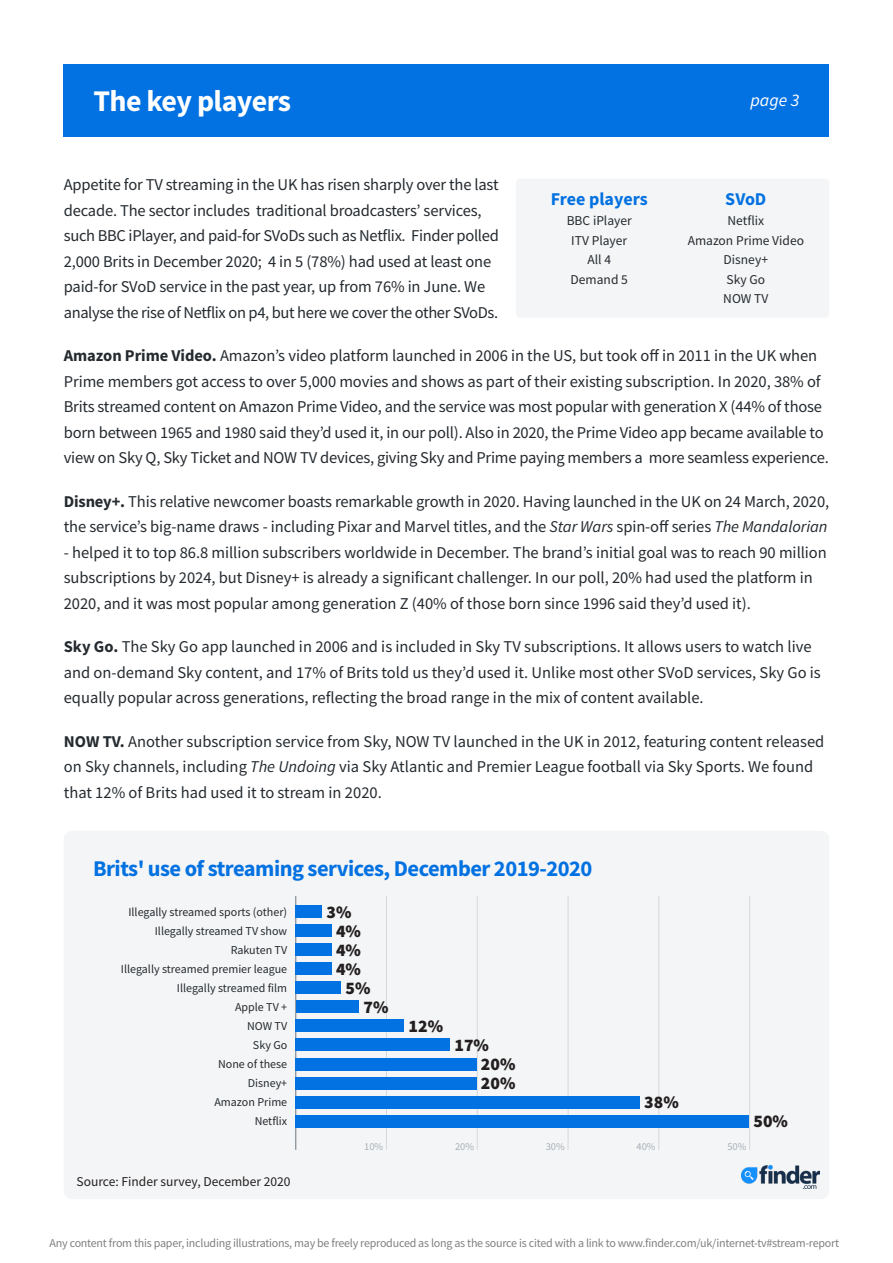
<style>
.page{position:relative;width:893px;height:1263px;background:#fff}
.page>*{position:absolute;margin:0;border:0;box-sizing:border-box;transform-origin:0 0}
.t1{font:700 30px "Source Sans Pro";letter-spacing:-.02em;color:#fff}
.t2{font:700 22.5px "Source Sans Pro";letter-spacing:-.025em;color:#0271e1}
.t3{font:700 18px "Source Sans Pro";color:#0271e1}
.t4{font:900 17.7px "Source Sans Pro";color:#231f20}
.t5{font:italic 17.7px "Source Sans Pro";color:#fff}
.t6{font:16.5px/25.5px "Source Sans Pro";letter-spacing:-.005em;color:#242a2f}
.t7{font:13.5px/19.5px "Source Sans Pro";color:#242a2f;text-align:center}
.t8{font:13.5px "Source Sans Pro";color:#231f20}
.t9{font:12px "Source Sans Pro";color:#242a2f}
.t10{font:12px "Source Sans Pro";letter-spacing:-.02em;color:#808080}
.t11{font:10.5px "Source Sans Pro";color:#a8b0b7}
.s1{font-weight:700}
.s2{font-style:italic}
</style>
<div class="page">
<div style="left:516px;top:179px;width:313px;height:139px;background:#f4f5f6;border-radius:4px"></div>
<div style="left:64px;top:64px;width:765px;height:72px;background:#0271e1"></div>
<div style="left:64px;top:831px;width:765px;height:368px;background:#f4f5f6;border-radius:8px"></div>
<hr style="left:749px;top:896px;width:1px;height:254px;background:#d5d9dc">
<hr style="left:386px;top:896px;width:1px;height:254px;background:#d5d9dc">
<hr style="left:295px;top:896px;width:1px;height:254px;background:#6c7881">
<hr style="left:568px;top:896px;width:1px;height:254px;background:#d5d9dc">
<hr style="left:658px;top:896px;width:1px;height:254px;background:#d5d9dc">
<hr style="left:477px;top:896px;width:1px;height:254px;background:#d5d9dc">
<div style="left:296px;top:1115px;width:453px;height:12px;background:#0271e1"></div>
<div style="left:296px;top:1096px;width:344px;height:12px;background:#0271e1"></div>
<div style="left:296px;top:1077px;width:181px;height:12px;background:#0271e1"></div>
<div style="left:296px;top:1058px;width:181px;height:12px;background:#0271e1"></div>
<div style="left:296px;top:1038px;width:154px;height:13px;background:#0271e1"></div>
<div style="left:296px;top:1000px;width:62px;height:13px;background:#0271e1"></div>
<div style="left:296px;top:981px;width:45px;height:13px;background:#0271e1"></div>
<div style="left:296px;top:943px;width:36px;height:13px;background:#0271e1"></div>
<div style="left:296px;top:924px;width:36px;height:13px;background:#0271e1"></div>
<div style="left:296px;top:905px;width:26px;height:13px;background:#0271e1"></div>
<div style="left:296px;top:962px;width:36px;height:13px;background:#0271e1"></div>
<div style="left:296px;top:1019px;width:108px;height:13px;background:#0271e1"></div>
<img style="left:742px;top:1165px;width:77px;height:24px">
<h1 class="t1" style="left:93px;top:88px;width:199px">The key players</h1>
<p class="t5" style="left:750px;top:93px;width:50px">page 3</p>
<p class="t6" style="left:64px;top:173px;width:437px">Appetite for TV streaming in the UK has risen sharply over the last decade. The sector includes traditional broadcasters’ services, such BBC iPlayer, and paid-for SVoDs such as Netflix. Finder polled 2,000 Brits in December 2020; 4 in 5 (78%) had used at least one paid-for SVoD service in the past year, up from 76% in June. We analyse the rise of Netflix on p4, but here we cover the other SVoDs.</p>
<p class="t6" style="left:64px;top:344px;width:767px"><span class="s1">Amazon Prime Video.</span> Amazon’s video platform launched in 2006 in the US, but took off in 2011 in the UK when Prime members got access to over 5,000 movies and shows as part of their existing subscription. In 2020, 38% of Brits streamed content on Amazon Prime Video, and the service was most popular with generation X (44% of those born between 1965 and 1980 said they’d used it, in our poll). Also in 2020, the Prime Video app became available to view on Sky Q, Sky Ticket and NOW TV devices, giving Sky and Prime paying members a more seamless experience.</p>
<p class="t6" style="left:64px;top:490px;width:767px"><span class="s1">Disney+.</span> This relative newcomer boasts remarkable growth in 2020. Having launched in the UK on 24 March, 2020, the service’s big-name draws - including Pixar and Marvel titles, and the <span class="s2">Star Wars</span> spin-off series <span class="s2">The Mandalorian</span></p>
<p class="t6" style="left:64px;top:541px;width:765px">- helped it to top 86.8 million subscribers worldwide in December. The brand’s initial goal was to reach 90 million subscriptions by 2024, but Disney+ is already a significant challenger. In our poll, 20% had used the platform in<br>2020, and it was most popular among generation Z (40% of those born since 1996 said they’d used it).</p>
<p class="t6" style="left:64px;top:635px;width:759px"><span class="s1">Sky Go.</span> The Sky Go app launched in 2006 and is included in Sky TV subscriptions. It allows users to watch live and on-demand Sky content, and 17% of Brits told us they’d used it. Unlike most other SVoD services, Sky Go is equally popular across generations, reflecting the broad range in the mix of content available.</p>
<p class="t6" style="left:64px;top:730px;width:762px"><span class="s1">NOW TV.</span> Another subscription service from Sky, NOW TV launched in the UK in 2012, featuring content released on Sky channels, including <span class="s2">The Undoing</span> via Sky Atlantic and Premier League football via Sky Sports. We found that 12% of Brits had used it to stream in 2020.</p>
<p class="t3" style="left:551px;top:192px;width:98px">Free players</p>
<p class="t3" style="left:725px;top:192px;width:43px">SVoD</p>
<p class="t7" style="left:688px;top:212px;width:118px">Netflix<br>Amazon Prime Video<br>Disney+<br>Sky Go<br>NOW TV</p>
<p class="t7" style="left:567px;top:212px;width:67px">BBC iPlayer<br>ITV Player<br>All 4<br>Demand 5</p>
<h2 class="t2" style="left:93px;top:859px;width:501px">Brits' use of streaming services, December 2019-2020</h2>
<p class="t9" style="left:128px;top:907px;width:160px">Illegally streamed sports (other)</p>
<p class="t4" style="left:327px;top:904px;width:26px">3%</p>
<p class="t9" style="left:155px;top:926px;width:134px">Illegally streamed TV show</p>
<p class="t4" style="left:336px;top:923px;width:26px">4%</p>
<p class="t9" style="left:231px;top:945px;width:58px">Rakuten TV</p>
<p class="t4" style="left:336px;top:942px;width:26px">4%</p>
<p class="t9" style="left:121px;top:964px;width:168px">Illegally streamed premier league</p>
<p class="t4" style="left:336px;top:961px;width:26px">4%</p>
<p class="t9" style="left:177px;top:983px;width:112px">Illegally streamed film</p>
<p class="t4" style="left:345px;top:980px;width:26px">5%</p>
<p class="t9" style="left:235px;top:1002px;width:54px">Apple TV +</p>
<p class="t4" style="left:363px;top:1000px;width:26px">7%</p>
<p class="t9" style="left:247px;top:1021px;width:42px">NOW TV</p>
<p class="t4" style="left:409px;top:1019px;width:36px">12%</p>
<p class="t9" style="left:253px;top:1040px;width:36px">Sky Go</p>
<p class="t4" style="left:454px;top:1038px;width:36px">17%</p>
<p class="t9" style="left:218px;top:1059px;width:71px">None of these</p>
<p class="t4" style="left:481px;top:1057px;width:36px">20%</p>
<p class="t9" style="left:248px;top:1078px;width:41px">Disney+</p>
<p class="t4" style="left:481px;top:1076px;width:36px">20%</p>
<p class="t9" style="left:214px;top:1097px;width:74px">Amazon Prime</p>
<p class="t4" style="left:644px;top:1095px;width:36px">38%</p>
<p class="t9" style="left:255px;top:1116px;width:34px">Netflix</p>
<p class="t4" style="left:753px;top:1114px;width:36px">50%</p>
<p class="t8" style="left:77px;top:1176px;width:216px">Source: Finder survey, December 2020</p>
<p class="t11" style="left:364px;top:1142px;width:21px">10%</p>
<p class="t11" style="left:455px;top:1142px;width:21px">20%</p>
<p class="t11" style="left:546px;top:1142px;width:21px">30%</p>
<p class="t11" style="left:636px;top:1142px;width:21px">40%</p>
<p class="t11" style="left:727px;top:1142px;width:21px">50%</p>
<p class="t10" style="left:50px;top:1238px;width:791px">Any content from this paper, including illustrations, may be freely reproduced as long as the source is cited with a link to www.finder.com/uk/internet-tv#stream-report</p>
</div>
